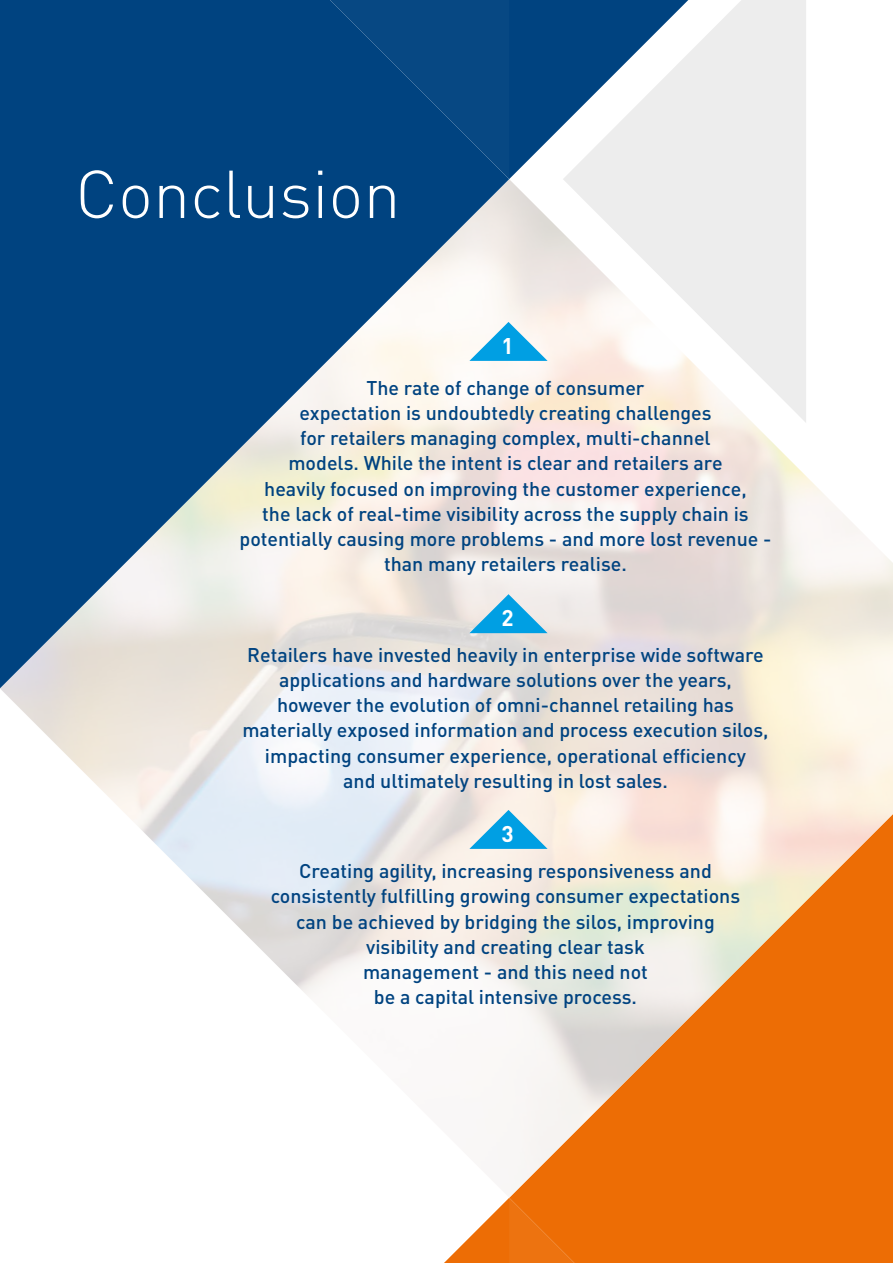
<style>
.page{position:relative;width:893px;height:1263px;background:#fff}
.page>*{position:absolute;margin:0;border:0;box-sizing:border-box;transform-origin:0 0}
.t1{font:300 66.45px "DIN";color:#fff}
.t2{font:700 22.5px "DIN Pro";color:#fff}
.t3{font:500 19.65px/25.2px "DIN Pro";color:#004380;text-align:center}
</style>
<div class="page">
<div style="left:764px;top:1198px;width:129px;height:65px;background:#ed6d05"></div>
<img style="left:0;top:179px;width:893px;height:1019px">
<svg style="left:0;top:0;width:509px;height:688px;background:#6489a9"></svg>
<svg style="left:509px;top:0;width:54px;height:179px;background:#255e92"></svg>
<div style="left:255px;top:0;width:254px;height:179px;background:#004380"></div>
<svg style="left:444px;top:1198px;width:320px;height:65px;background:#ee7d21"></svg>
<svg style="left:563px;top:0;width:243px;height:423px;fill:#ededed"></svg>
<svg style="left:469px;top:322px;width:79px;height:39px"></svg>
<svg style="left:469px;top:594px;width:79px;height:39px;background:#7ac5e5"></svg>
<svg style="left:469px;top:810px;width:79px;height:39px;background:#7dc6e3"></svg>
<h1 class="t1" style="left:75px;top:153px;width:327px">Conclusion</h1>
<p class="t2" style="left:501px;top:330px;width:14px">1</p>
<p class="t3" style="left:239px;top:374px;width:534px">The rate of change of consumer<br>expectation is undoubtedly creating challenges<br>for retailers managing complex, multi-channel<br>models. While the intent is clear and retailers are<br>heavily focused on improving the customer experience,<br>the lack of real-time visibility across the supply chain is potentially causing more problems - and more lost revenue - than many retailers realise.</p>
<p class="t2" style="left:501px;top:603px;width:14px">2</p>
<p class="t3" style="left:242px;top:641px;width:528px">Retailers have invested heavily in enterprise wide software applications and hardware solutions over the years, however the evolution of omni-channel retailing has materially exposed information and process execution silos, impacting consumer experience, operational efficiency<br>and ultimately resulting in lost sales.</p>
<p class="t2" style="left:501px;top:818px;width:14px">3</p>
<p class="t3" style="left:271px;top:857px;width:471px">Creating agility, increasing responsiveness and consistently fulfilling growing consumer expectations can be achieved by bridging the silos, improving visibility and creating clear task<br>management - and this need not<br>be a capital intensive process.</p>
</div>
